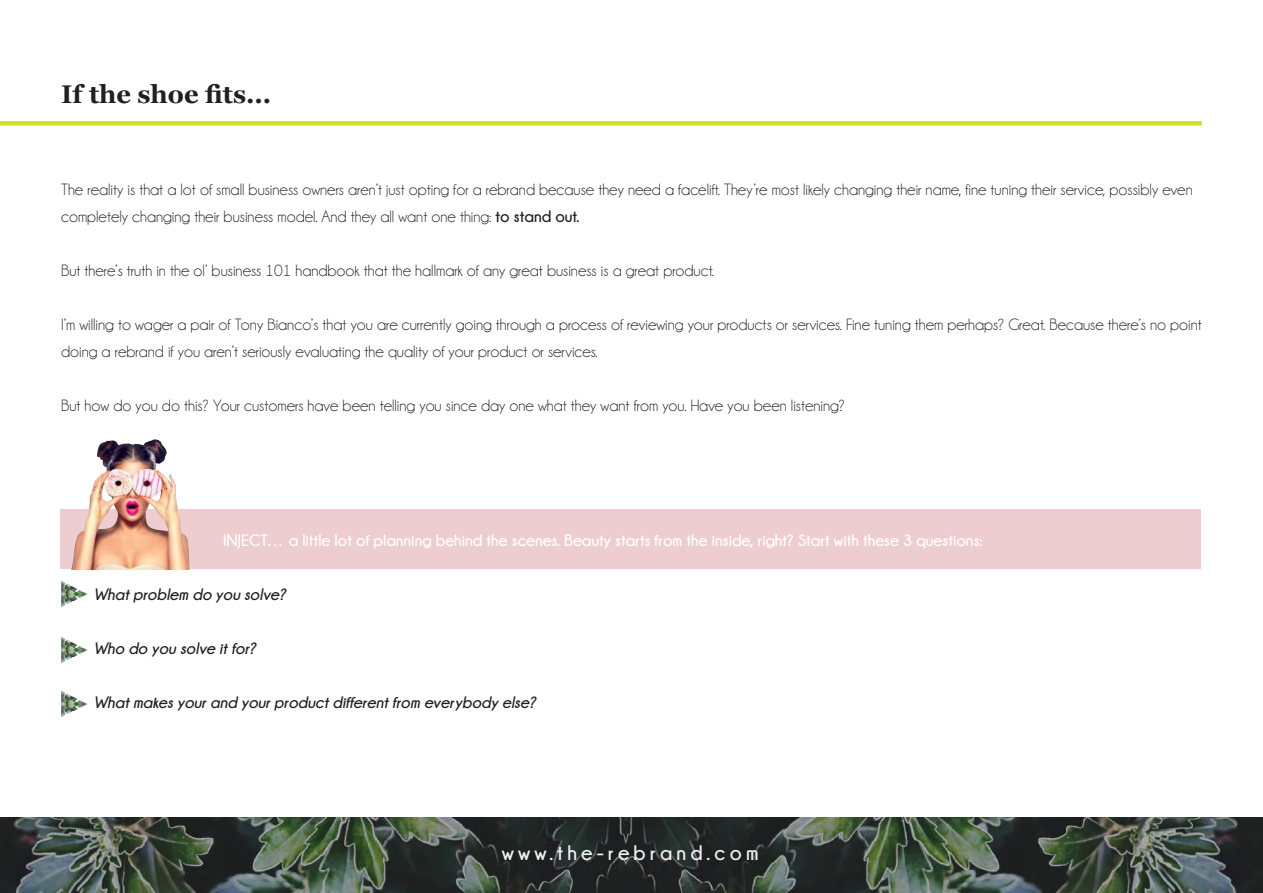
<style>
.page{position:relative;width:1263px;height:893px;background:#fff}
.page>*{position:absolute;margin:0;border:0;box-sizing:border-box;transform-origin:0 0}
.t1{font:700 25.5px "Georgia";color:#231f20}
.t2{font:700 21px "Champagne&Limousines";letter-spacing:.2em;color:#f2f3f4}
.t3{font:16.5px/27px "Champagne&Limousines";color:#231f20}
.t4{font:700 16.5px "Champagne&Limousines";color:#fff}
.t5{font:italic 700 16.5px "Champagne&Limousines";color:#231f20}
.s1{font-weight:700}
</style>
<div class="page">
<div style="left:0;top:121px;width:1202px;height:5px;background:#d6df20"></div>
<img style="left:0;top:817px;width:1263px;height:76px">
<div style="left:60px;top:510px;width:1140px;height:59px;background:#eecdd1"></div>
<img style="left:60px;top:439px;width:144px;height:130px">
<img style="left:61px;top:581px;width:27px;height:26px">
<img style="left:61px;top:636px;width:27px;height:27px">
<img style="left:61px;top:690px;width:27px;height:27px">
<h1 class="t1" style="left:61px;top:75px;width:212px">If the shoe fits...</h1>
<p class="t3" style="left:61px;top:176px;width:1133px">The reality is that a lot of small business owners arent’ just opting for a rebrand because they need a facelift. They r e’ most likely changing their name, fine tuning their service, possibly even completely changing their business model. And they all want one thing <span class="s1">to</span>: <span class="s1">stand out.</span></p>
<p class="t3" style="left:61px;top:257px;width:654px">But theres’ truth in the ol’ business 101 handbook that the hallmark of any great business ais great product.</p>
<p class="t3" style="left:61px;top:311px;width:1142px">m’ I willing to wager a pair of Tony Biancos’ that you are currently going through a process of reviewing your products or services. Fine tuning them perhaps? Great. Because theres’ no point doing a rebrand if you arent’ seriously evaluating the quality of your product or services.</p>
<p class="t3" style="left:61px;top:392px;width:785px">But how do you do this? Your customers have been telling you since day one what they want from you. Have you been listening?</p>
<p class="t4" style="left:223px;top:531px;width:761px">INJECT… a little lot of planning behind the scenes. Beauty starts from the inside, right? Start with these 3 questions:</p>
<p class="t5" style="left:94px;top:585px;width:193px">What problem do you solve?</p>
<p class="t5" style="left:94px;top:639px;width:164px">Who do you solve it for?</p>
<p class="t5" style="left:94px;top:693px;width:443px">What makes your and your product different from everybody else?</p>
<p class="t2" style="left:502px;top:841px;width:258px">www.the-rebrand.com</p>
</div>
